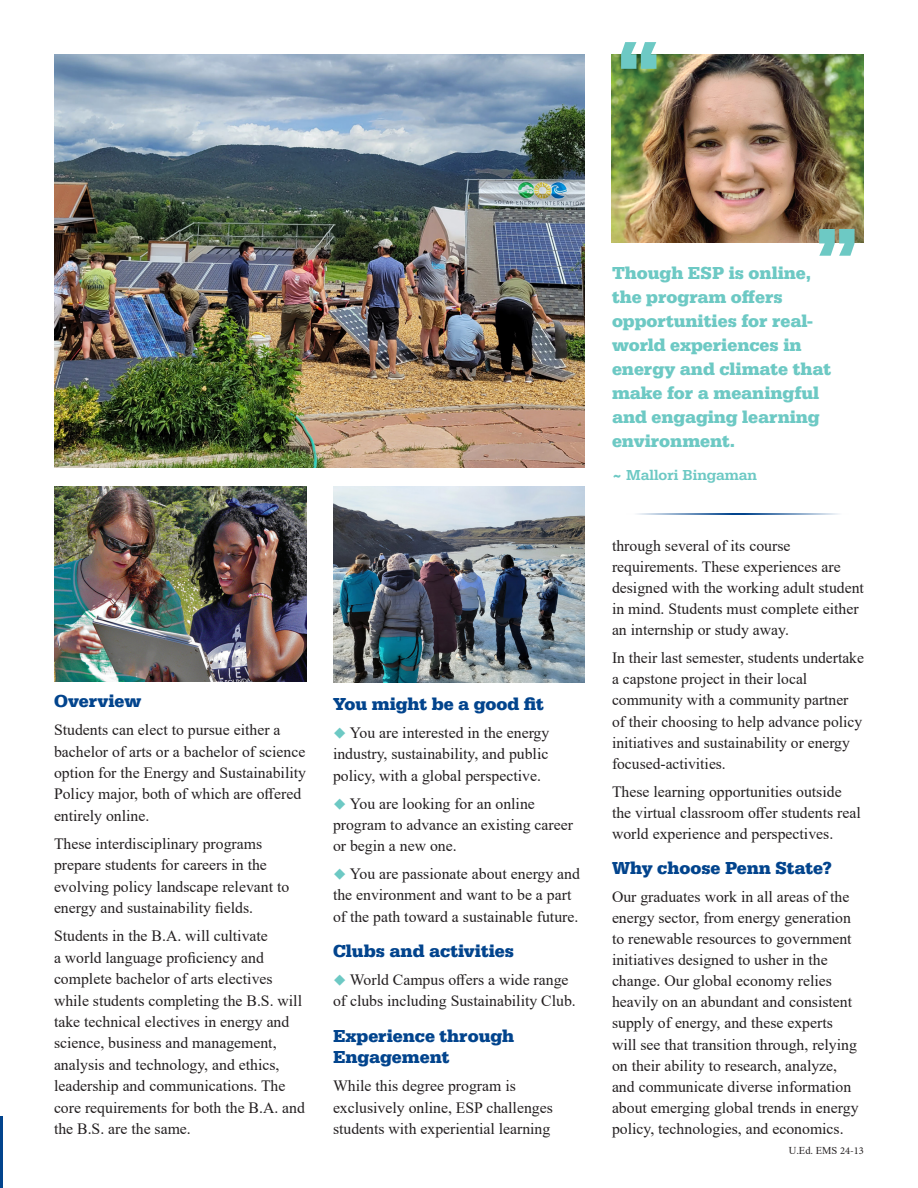
<style>
.page{position:relative;width:918px;height:1188px;background:#fff}
.page>*{position:absolute;margin:0;border:0;box-sizing:border-box;transform-origin:0 0}
.t1{font:700 90px "Serifa";color:#6dc9c4}
.t2{font:700 18px/24px "Serifa";color:#6dc9c4}
.Subheds{font:700 18px/21.9px "Serifa";color:#02448d}
.body_copy{font:15.75px/21.1px "Times New Roman";color:#231f20}
.t3{font:500 15px "Serifa";color:#6dc9c4}
.t4{font:10.5px "Times New Roman";color:#231f20}
.s1{color:#6dc9c4}
.s2{font-family:"Minion Pro"}
</style>
<div class="page">
<hr style="left:0;top:1117px;width:2px;height:71px;background:#02448d">
<img style="left:54px;top:54px;width:530px;height:414px">
<img style="left:54px;top:486px;width:252px;height:195px">
<img style="left:333px;top:486px;width:252px;height:196px">
<img style="left:611px;top:54px;width:253px;height:189px">
<hr style="left:626px;top:513px;width:112px;height:2px;background:#02448d">
<hr style="left:738px;top:513px;width:111px;height:2px;background:#02448d">
<p class="t1" style="left:617px;top:19px;width:45px">“</p>
<p class="Subheds" style="left:54px;top:690px;width:89px">Overview</p>
<p class="body_copy" style="left:54px;top:719px;width:254px">Students can elect to pursue either a bachelor of arts or a bachelor of science option for the Energy and Sustainability Policy major, both of which are offered entirely online.</p>
<p class="body_copy" style="left:54px;top:833px;width:237px">These interdisciplinary programs prepare students for careers in the evolving policy landscape relevant to energy and sustainability fields.</p>
<p class="body_copy" style="left:54px;top:925px;width:253px">Students in the B.A. will cultivate<br>a world language proficiency and complete bachelor of arts electives while students completing the B.S. will take technical electives in energy and science, business and management, analysis and technology, and ethics, leadership and communications. The core requirements for both the B.A. and the B.S. are the same.</p>
<p class="Subheds" style="left:333px;top:693px;width:212px">You might be a good fit</p>
<p class="body_copy" style="left:333px;top:722px;width:218px;text-align:justify"><span class="s1">◆</span> You are interested in the energy industry, sustainability, and public policy, with a global perspective.</p>
<p class="body_copy" style="left:333px;top:792px;width:242px"><span class="s1">◆</span> You are looking for an online program to advance an existing career or begin a new one.</p>
<p class="body_copy" style="left:333px;top:863px;width:249px"><span class="s1">◆</span> You are passionate about energy and the environment and want to be a part of the path toward a sustainable future.</p>
<p class="Subheds" style="left:333px;top:940px;width:183px">Clubs and activities</p>
<p class="body_copy" style="left:333px;top:969px;width:244px"><span class="s1">◆</span> World Campus offers a wide range of clubs including Sustainability Club.</p>
<p class="Subheds" style="left:333px;top:1025px;width:183px">Experience through<br>Engagement</p>
<p class="body_copy" style="left:333px;top:1075px;width:221px">While this degree program is exclusively online, ESP challenges students with experiential learning</p>
<p class="t1" style="left:858px;top:279px;width:45px;rotate:-180deg">“</p>
<p class="t2" style="left:612px;top:261px;width:221px">Though ESP is online, the program offers opportunities for real&shy;world experiences in energy and climate that make for a meaningful and engaging learning environment.</p>
<p class="t3" style="left:612px;top:467px;width:147px">~ Mallori Bingaman</p>
<p class="body_copy" style="left:612px;top:535px;width:254px">through several of its course requirements. These experiences are designed with the working adult student in mind. Students must complete either an internship or study away.</p>
<p class="body_copy" style="left:612px;top:647px;width:254px">In their last semester, students undertake a capstone project in their local community with a community partner of their choosing to help advance policy initiatives and sustainability or energy focused-activities.</p>
<p class="body_copy" style="left:612px;top:780px;width:250px">These learning opportunities outside the virtual classroom offer students real world experience and perspectives.</p>
<p class="Subheds" style="left:612px;top:857px;width:221px">Why choose Penn State?</p>
<p class="body_copy" style="left:612px;top:885px;width:248px">Our graduates work in all areas of the energy sector, from energy generation to renewable resources to government initiatives designed to usher in the change. Our global economy relies heavily on an abundant and consistent supply of energy, and these experts will see that transition through, relying on their ability to research, analyze, and communicate diverse information about emerging global trends in energy policy, technologies, and economics.</p>
<p class="t4" style="left:789px;top:1143px;width:77px">U.Ed. EMS <span class="s2">24-13</span></p>
</div>
